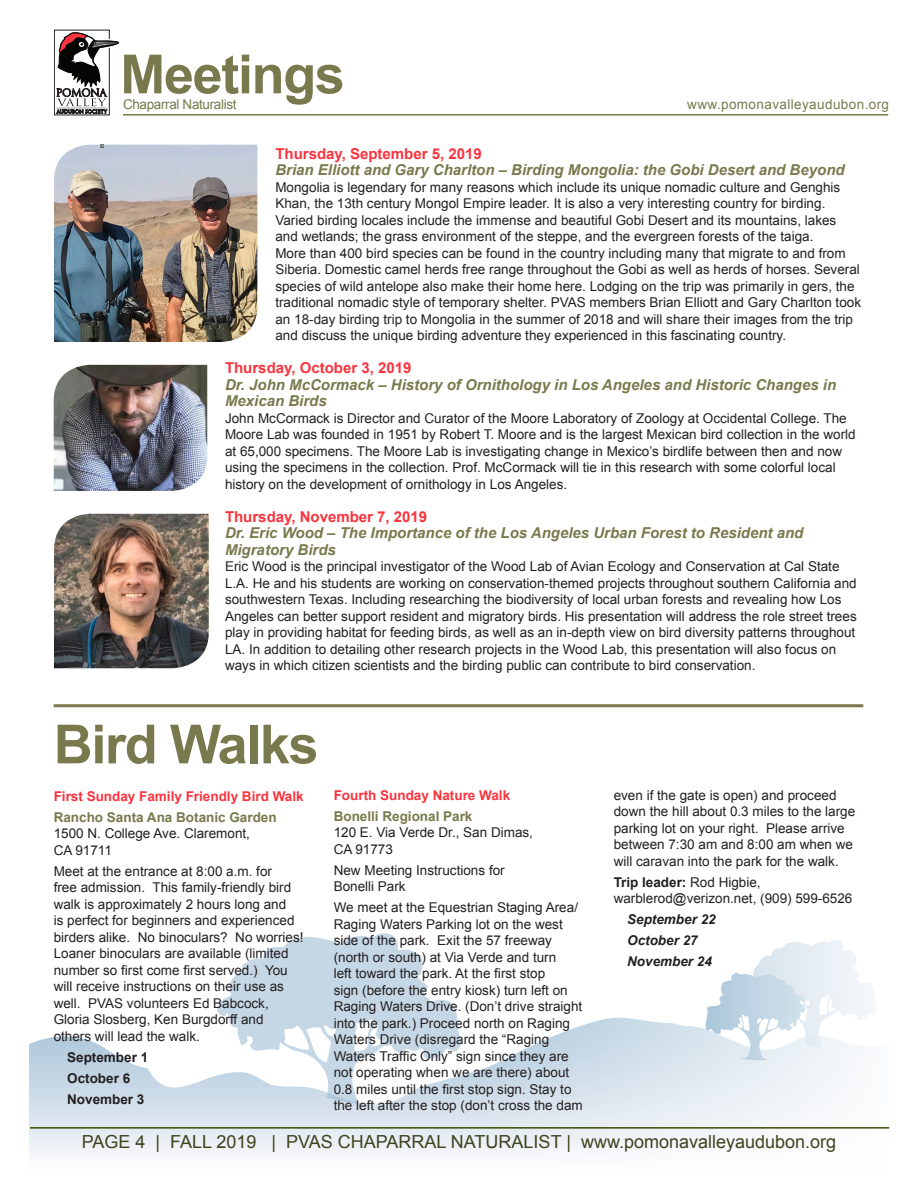
<style>
.page{position:relative;width:918px;height:1188px;background:#fff}
.page>*{position:absolute;margin:0;border:0;box-sizing:border-box;transform-origin:0 0}
.t1{font:700 54px "Arial";letter-spacing:-.025em;color:#79794e}
.t2{font:18px "Arial";color:#40431e}
.Meetings_Name{font:italic 700 15px/16.5px "Arial";color:#79794e}
.Meetings_Date{font:700 15px "Arial";color:#fb333e}
.Body_Copy{font:13.5px/16.5px "Arial";color:#231f20}
.t3{font:700 13.5px "Arial";color:#fb333e}
.Bird_Walks_Dates{font:italic 700 13.5px "Arial";color:#231f20}
.Bird_Walks_Dates-2{font:700 13.5px "Arial";color:#231f20}
.t4{font:13.5px "Arial";letter-spacing:.03em;color:#79794e}
.t5{font:13.5px "Arial";letter-spacing:-.025em;color:#79794e}
.s1{font-weight:700;color:#79794e}
.s2{font-weight:700}
</style>
<div class="page">
<svg style="left:217px;top:933px;width:240px;height:85px"></svg>
<svg style="left:29px;top:1018px;width:823px;height:137px"></svg>
<svg style="left:704px;top:940px;width:171px;height:121px"></svg>
<img style="left:54px;top:145px;width:203px;height:197px">
<img style="left:54px;top:365px;width:153px;height:126px">
<img style="left:54px;top:514px;width:155px;height:154px">
<hr style="left:54px;top:704px;width:809px;height:3px;background:#79794e">
<hr style="left:30px;top:1127px;width:859px;height:2px;background:#394b00">
<svg style="left:54px;top:30px;width:65px;height:85px"></svg>
<hr style="left:123px;top:114px;width:765px;height:2px;background:#79794e">
<p class="t1" style="left:120px;top:39px;width:226px">Meetings</p>
<p class="t5" style="left:123px;top:96px;width:115px">Chaparral Naturalist</p>
<p class="t4" style="left:687px;top:96px;width:203px">www.pomonavalleyaudubon.org</p>
<p class="Meetings_Date" style="left:275px;top:144px;width:208px">Thursday, September 5, 2019</p>
<p class="Meetings_Name" style="left:275px;top:162px;width:571px">Brian Elliott and Gary Charlton – Birding Mongolia: the Gobi Desert and Beyond</p>
<p class="Body_Copy" style="left:275px;top:179px;width:587px">Mongolia is legendary for many reasons which include its unique nomadic culture and Genghis Khan, the 13th century Mongol Empire leader. It is also a very interesting country for birding.<br>Varied birding locales include the immense and beautiful Gobi Desert and its mountains, lakes and wetlands; the grass environment of the steppe, and the evergreen forests of the taiga.<br>More than 400 bird species can be found in the country including many that migrate to and from Siberia. Domestic camel herds free range throughout the Gobi as well as herds of horses. Several species of wild antelope also make their home here. Lodging on the trip was primarily in gers, the traditional nomadic style of temporary shelter. PVAS members Brian Elliott and Gary Charlton took an 18-day birding trip to Mongolia in the summer of 2018 and will share their images from the trip and discuss the unique birding adventure they experienced in this fascinating country.</p>
<p class="Meetings_Date" style="left:225px;top:358px;width:188px">Thursday, October 3, 2019</p>
<p class="Meetings_Name" style="left:225px;top:377px;width:613px">Dr. John McCormack – History of Ornithology in Los Angeles and Historic Changes in<br>Mexican Birds</p>
<p class="Body_Copy" style="left:225px;top:410px;width:632px">John McCormack is Director and Curator of the Moore Laboratory of Zoology at Occidental College. The Moore Lab was founded in 1951 by Robert T. Moore and is the largest Mexican bird collection in the world at 65,000 specimens. The Moore Lab is investigating change in Mexico’s birdlife between then and now using the specimens in the collection. Prof. McCormack will tie in this research with some colorful local history on the development of ornithology in Los Angeles.</p>
<p class="Meetings_Date" style="left:225px;top:507px;width:204px">Thursday, November 7, 2019</p>
<p class="Meetings_Name" style="left:225px;top:525px;width:580px">Dr. Eric Wood – The Importance of the Los Angeles Urban Forest to Resident and<br>Migratory Birds</p>
<p class="Body_Copy" style="left:225px;top:558px;width:633px">Eric Wood is the principal investigator of the Wood Lab of Avian Ecology and Conservation at Cal State L.A. He and his students are working on conservation-themed projects throughout southern California and southwestern Texas. Including researching the biodiversity of local urban forests and revealing how Los Angeles can better support resident and migratory birds. His presentation will address the role street trees play in providing habitat for feeding birds, as well as an in-depth view on bird diversity patterns throughout LA. In addition to detailing other research projects in the Wood Lab, this presentation will also focus on ways in which citizen scientists and the birding public can contribute to bird conservation.</p>
<p class="t1" style="left:54px;top:709px;width:266px">Bird Walks</p>
<p class="t3" style="left:54px;top:787px;width:252px">First Sunday Family Friendly Bird Walk</p>
<p class="Body_Copy" style="left:54px;top:809px;width:225px"><span class="s1">Rancho Santa Ana Botanic Garden<br></span>1500 N. College Ave. Claremont,<br>CA 91711</p>
<p class="Body_Copy" style="left:54px;top:863px;width:251px">Meet at the entrance at 8:00 a.m. for<br>free admission. This family-friendly bird walk is approximately 2 hours long and<br>is perfect for beginners and experienced birders alike. No binoculars? No worries!<br>Loaner binoculars are available (limited number so first come first served.) You will receive instructions on their use as well. PVAS volunteers Ed Babcock, Gloria Slosberg, Ken Burgdorff and others will lead the walk.</p>
<p class="Bird_Walks_Dates-2" style="left:67px;top:1048px;width:83px">September 1</p>
<p class="Bird_Walks_Dates-2" style="left:67px;top:1069px;width:65px">October 6</p>
<p class="Bird_Walks_Dates-2" style="left:67px;top:1090px;width:79px">November 3</p>
<p class="t3" style="left:334px;top:786px;width:178px">Fourth Sunday Nature Walk</p>
<p class="Body_Copy" style="left:334px;top:808px;width:201px"><span class="s1">Bonelli Regional Park<br></span>120 E. Via Verde Dr., San Dimas,<br>CA 91773</p>
<p class="Body_Copy" style="left:334px;top:862px;width:173px">New Meeting Instructions for<br>Bonelli Park</p>
<p class="Body_Copy" style="left:334px;top:899px;width:251px">We meet at the Equestrian Staging Area/ Raging Waters Parking lot on the west side of the park. Exit the 57 freeway (north or south) at Via Verde and turn<br>left toward the park. At the first stop<br>sign (before the entry kiosk) turn left on Raging Waters Drive. (Don’t drive straight into the park.) Proceed north on Raging Waters Drive (disregard the “Raging Waters Traffic Only” sign since they are not operating when we are there) about 0.8 miles until the first stop sign. Stay to the left after the stop (don’t cross the dam</p>
<p class="Body_Copy" style="left:614px;top:787px;width:243px">even if the gate is open) and proceed down the hill about 0.3 miles to the large parking lot on your right. Please arrive between 7:30 am and 8:00 am when we will caravan into the park for the walk.</p>
<p class="Body_Copy" style="left:614px;top:874px;width:240px"><span class="s2">Trip leader:</span> Rod Higbie, warblerod@verizon.net, (909) 599-6526</p>
<p class="Bird_Walks_Dates" style="left:627px;top:911px;width:90px">September 22</p>
<p class="Bird_Walks_Dates" style="left:627px;top:932px;width:72px">October 27</p>
<p class="Bird_Walks_Dates" style="left:627px;top:953px;width:86px">November 24</p>
<p class="t2" style="left:82px;top:1130px;width:756px">PAGE 4 | FALL 2019 | PVAS CHAPARRAL NATURALIST | www.pomonavalleyaudubon.org</p>
</div>
